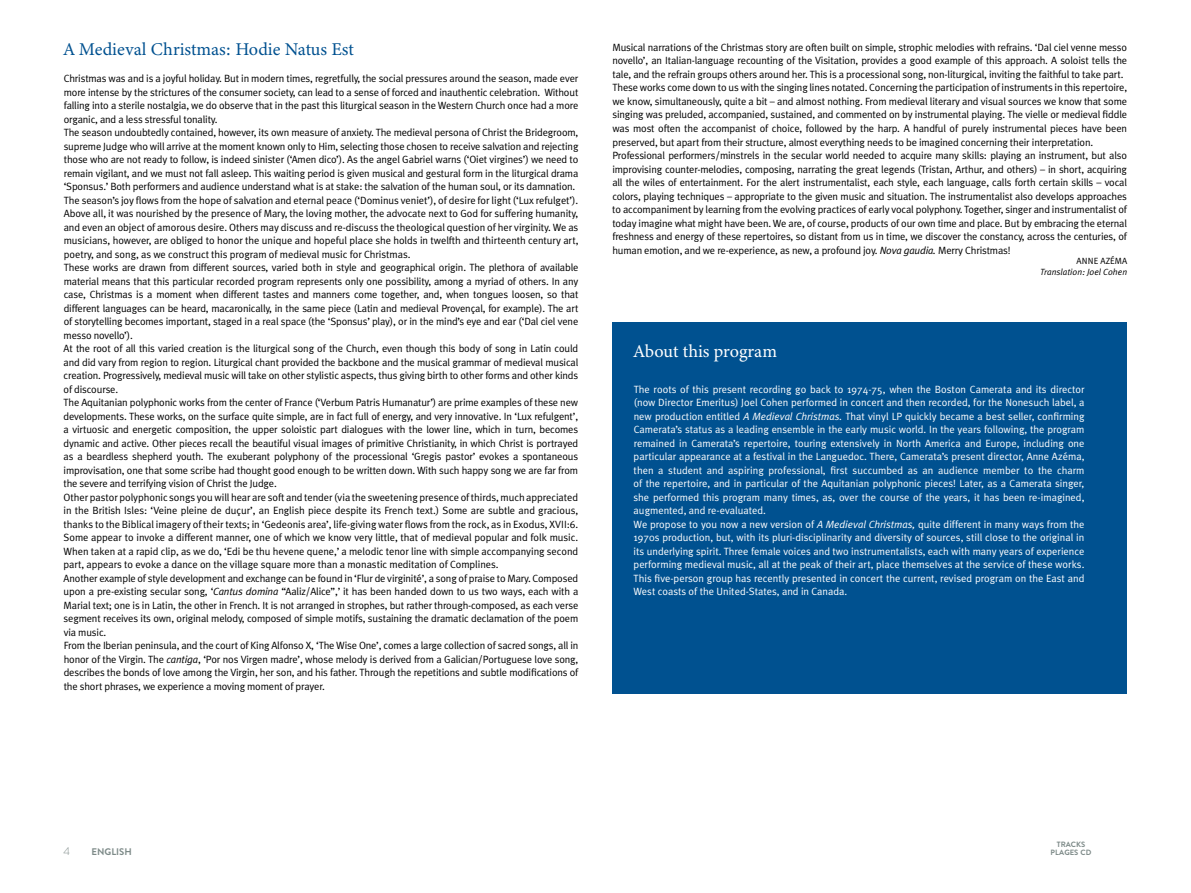
<style>
.page{position:relative;width:1191px;height:893px;background:#fff}
.page>*{position:absolute;margin:0;border:0;box-sizing:border-box;transform-origin:0 0}
.t1{font:18px "Minion Variable Concept";letter-spacing:-.005em;color:#005190}
.t2{font:18px "Minion Variable Concept";color:#fff}
.t3{font:300 11.25px "Brandon Grotesque";color:#7d8a88}
.t4{font:10.5px/13.5px "Meta Plus Normal";letter-spacing:-.015em;color:#000}
.t5{font:10.5px/13.5px "Meta Plus Normal";color:#fff}
.t6{font:9.6px "Brandon Grotesque Bold SC800";color:#7d8a88}
.t7{font:italic 9px "Meta Plus Normal";color:#000}
.t8{font:9px "Meta Plus Normal";letter-spacing:.01em;color:#000}
.t9{font:7.65px "Brandon Grotesque Bold SC800";color:#7d8a88}
.s1{font-style:italic}
</style>
<div class="page">
<div style="left:612px;top:322px;width:515px;height:371px;background:#005190"></div>
<h1 class="t1" style="left:64px;top:37px;width:292px">A Medieval Christmas: Hodie Natus Est</h1>
<p class="t4" style="left:63px;top:72px;width:516px">Christmas was and is a joyful holiday. But in modern times, regretfully, the social pressures around the season, made ever more intense by the strictures of the consumer society, can lead to a sense of forced and inauthentic celebration. Without falling into a sterile nostalgia, we do observe that in the past this liturgical season in the Western Church once had a more organic, and a less stressful tonality.<br>The season undoubtedly contained, however, its own measure of anxiety. The medieval persona of Christ the Bridegroom, supreme Judge who will arrive at the moment known only to Him, selecting those chosen to receive salvation and rejecting those who are not ready to follow, is indeed sinister (‘Amen dico’). As the angel Gabriel warns (‘Oiet virgines’) we need to remain vigilant, and we must not fall asleep. This waiting period is given musical and gestural form in the liturgical drama ‘Sponsus.’ Both performers and audience understand what is at stake: the salvation of the human soul, or its damnation.<br>The season’s joy flows from the hope of salvation and eternal peace (‘Dominus veniet’), of desire for light (‘Lux refulget’).<br>Above all, it was nourished by the presence of Mary, the loving mother, the advocate next to God for suffering humanity, and even an object of amorous desire. Others may discuss and re-discuss the theological question of her virginity. We as musicians, however, are obliged to honor the unique and hopeful place she holds in twelfth and thirteenth century art, poetry, and song, as we construct this program of medieval music for Christmas.<br>These works are drawn from different sources, varied both in style and geographical origin. The plethora of available material means that this particular recorded program represents only one possibility, among a myriad of others. In any case, Christmas is a moment when different tastes and manners come together, and, when tongues loosen, so that different languages can be heard, macaronically, in the same piece (Latin and medieval Provençal, for example). The art of storytelling becomes important, staged in a real space (the ‘Sponsus’ play), or in the mind’s eye and ear (‘Dal ciel vene messo novello’).<br>At the root of all this varied creation is the liturgical song of the Church, even though this body of song in Latin could and did vary from region to region. Liturgical chant provided the backbone and the musical grammar of medieval musical creation. Progressively, medieval music will take on other stylistic aspects, thus giving birth to other forms and other kinds of discourse.<br>The Aquitanian polyphonic works from the center of France (‘Verbum Patris Humanatur’) are prime examples of these new developments. These works, on the surface quite simple, are in fact full of energy, and very innovative. In ‘Lux refulgent’, a virtuosic and energetic composition, the upper soloistic part dialogues with the lower line, which in turn, becomes dynamic and active. Other pieces recall the beautiful visual images of primitive Christianity, in which Christ is portrayed as a beardless shepherd youth. The exuberant polyphony of the processional ‘Gregis pastor’ evokes a spontaneous improvisation, one that some scribe had thought good enough to be written down. With such happy song we are far from the severe and terrifying vision of Christ the Judge.<br>Other pastor polyphonic songs youwill hear are soft and tender(via the sweetening presence ofthirds,much appreciated in the British Isles: ‘Veine pleine de duçur’, an English piece despite its French text.) Some are subtle and gracious, thanks to the Biblical imagery of their texts; in ‘Gedeonis area’, life-giving water flows from the rock, as in Exodus, XVII:6.<br>Some appear to invoke a different manner, one of which we know very little, that of medieval popular and folk music.<br>When taken at a rapid clip, as we do, ‘Edi be thu hevene quene,’ a melodic tenor line with simple accompanying second part, appears to evoke a dance on the village square more than a monastic meditation of Complines.<br>Another example of style development and exchange can be found in ‘Flur de virginité’, a song of praise to Mary. Composed upon a pre-existing secular song, ‘<span class="s1">Cantus domina</span> “Aaliz/Alice”,’ it has been handed down to us two ways, each with a Marial text; one is in Latin, the other in French. It is not arranged in strophes, but rather through-composed, as each verse segment receives its own, original melody, composed of simple motifs, sustaining the dramatic declamation of the poem via music.<br>From the Iberian peninsula, and the court of King Alfonso X, ‘The Wise One’, comes a large collection of sacred songs, all in honor of the Virgin. The <span class="s1">cantiga</span>, ‘Por nos Virgen madre’, whose melody is derived from a Galician/Portuguese love song, describes the bonds of love among the Virgin, her son, and his father. Through the repetitions and subtle modifications of the short phrases, we experience a moving moment of prayer.</p>
<p class="t4" style="left:612px;top:40px;width:516px">Musical narrations of the Christmas story are often built on simple, strophic melodies with refrains. ‘Dal ciel venne messo novello’, an Italian-language recounting of the Visitation, provides a good example of this approach. A soloist tells the tale, and the refrain groups others around her. This is a processional song, non-liturgical, inviting the faithful to take part.<br>These works come down to us with the singing lines notated. Concerning the participation of instruments in this repertoire, we know, simultaneously, quite a bit – and almost nothing. From medieval literary and visual sources we know that some singing was preluded, accompanied, sustained, and commented on by instrumental playing. The vielle or medieval fiddle was most often the accompanist of choice, followed by the harp. A handful of purely instrumental pieces have been preserved, but apart from their structure, almost everything needs to be imagined concerning their interpretation.<br>Professional performers/minstrels in the secular world needed to acquire many skills: playing an instrument, but also improvising counter-melodies, composing, narrating the great legends (Tristan, Arthur, and others) – in short, acquiring all the wiles of entertainment. For the alert instrumentalist, each style, each language, calls forth certain skills – vocal colors, playing techniques – appropriate to the given music and situation. The instrumentalist also develops approaches to accompaniment by learning from the evolving practices of early vocal polyphony. Together, singer and instrumentalist of today imagine what might have been. We are, of course, products of our own time and place. But by embracing the eternal freshness and energy of these repertoires, so distant from us in time, we discover the constancy, across the centuries, of human emotion, and we re-experience, as new, a profound joy. <span class="s1">Nova gaudia.</span> Merry Christmas!</p>
<p class="t8" style="left:1076px;top:256px;width:52px">ANNE AZÉMA</p>
<p class="t7" style="left:1040px;top:267px;width:88px">Translation: Joel Cohen</p>
<h1 class="t2" style="left:634px;top:339px;width:145px">About this program</h1>
<p class="t5" style="left:633px;top:382px;width:452px">The roots of this present recording go back to 1974-75, when the Boston Camerata and its director (now Director Emeritus) Joel Cohen performed in concert and then recorded, for the Nonesuch label, a new production entitled <span class="s1">A Medieval Christmas.</span> That vinyl LP quickly became a best seller, confirming Camerata’s status as a leading ensemble in the early music world. In the years following, the program remained in Camerata’s repertoire, touring extensively in North America and Europe, including one particular appearance at a festival in the Languedoc. There, Camerata’s present director, Anne Azéma, then a student and aspiring professional, first succumbed as an audience member to the charm of the repertoire, and in particular of the Aquitanian polyphonic pieces! Later, as a Camerata singer, she performed this program many times, as, over the course of the years, it has been re-imagined, augmented, and re-evaluated.<br>We propose to you now a new version of <span class="s1">A Medieval Christmas,</span> quite different in many ways from the 1970s production, but, with its pluri-disciplinarity and diversity of sources, still close to the original in its underlying spirit. Three female voices and two instrumentalists, each with many years of experience performing medieval music, all at the peak of their art, place themselves at the service of these works.<br>This five-person group has recently presented in concert the current, revised program on the East and West coasts of the United-States, and in Canada.</p>
<p class="t3" style="left:64px;top:844px;width:8px">4</p>
<p class="t9" style="left:1056px;top:839px;width:30px">TRACKS</p>
<p class="t6" style="left:91px;top:845px;width:42px">ENGLISH</p>
<p class="t9" style="left:1050px;top:847px;width:42px">PLAGES CD</p>
</div>
